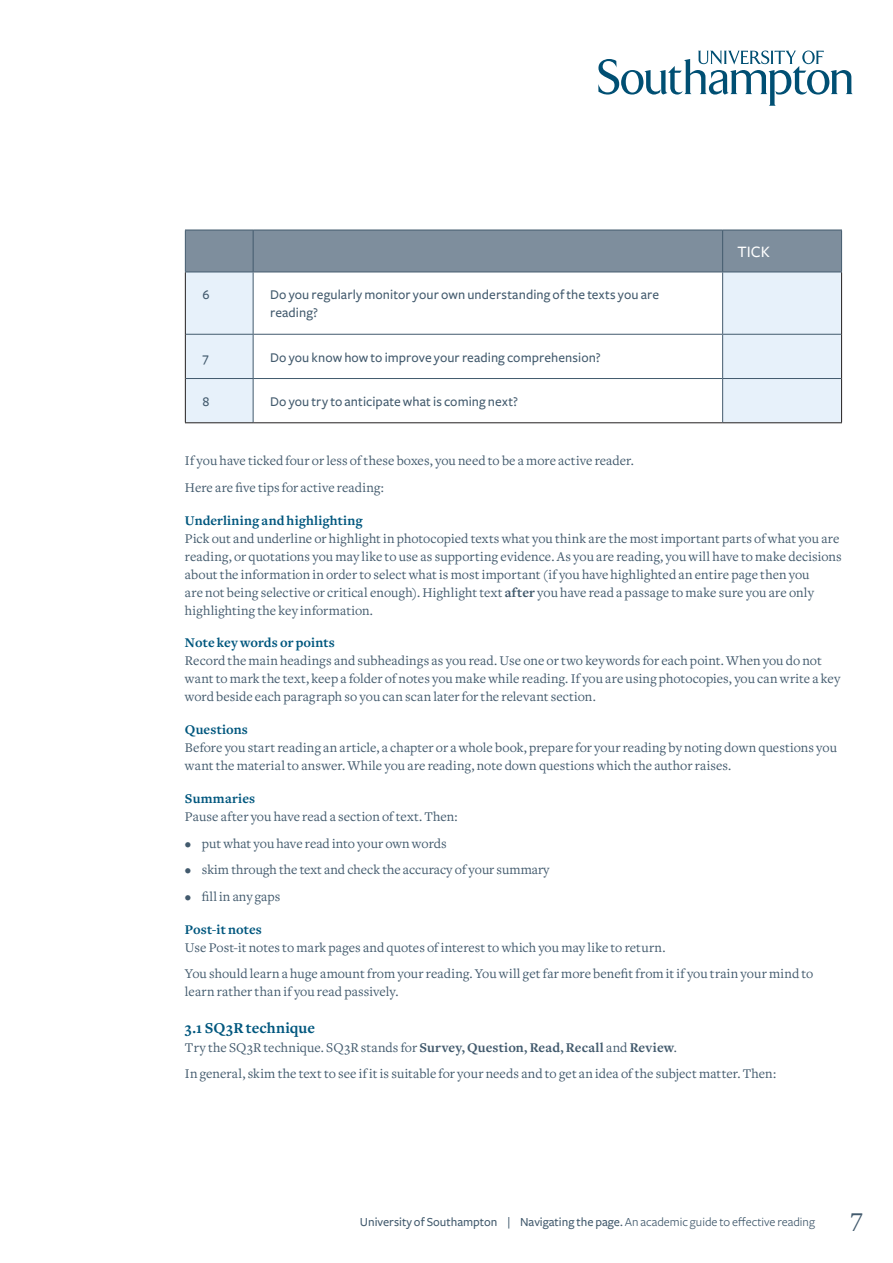
<style>
.page{position:relative;width:893px;height:1263px;background:#fff}
.page>*{position:absolute;margin:0;border:0;box-sizing:border-box;transform-origin:0 0}
.t1{font:27px "Freight Text";color:#425a6d}
.t2{font:500 16.5px "Freight Sans";color:#fff}
.t3{font:700 15.75px "Freight Text";letter-spacing:.005em;color:#00577e}
.t4{font:13.8px/18px "Freight Text";letter-spacing:.005em;color:#425a6d}
.t5{font:500 13.8px/18px "Freight Sans";letter-spacing:.005em;color:#425a6d}
.t6{font:700 13.8px "Freight Text";letter-spacing:.015em;color:#00577e}
.t7{font:500 12.75px "Freight Sans";color:#425a6d}
.s1{font-weight:700}
.s2{font-weight:400}
</style>
<div class="page">
<svg style="left:598px;top:51px;width:255px;height:55px"></svg>
<div style="left:186px;top:231px;width:655px;height:41px;background:#7e8e9d"></div>
<div style="left:186px;top:273px;width:655px;height:149px;background:#e7f1fa"></div>
<svg style="left:254px;top:273px;width:468px;height:149px"></svg>
<hr style="left:185px;top:230px;width:68px;height:1px;background:#425a6d">
<hr style="left:185px;top:230px;width:1px;height:42px;background:#425a6d">
<hr style="left:253px;top:230px;width:470px;height:1px;background:#425a6d">
<hr style="left:253px;top:230px;width:1px;height:42px;background:#425a6d">
<hr style="left:723px;top:230px;width:119px;height:1px;background:#425a6d">
<hr style="left:722px;top:230px;width:1px;height:42px;background:#425a6d">
<hr style="left:841px;top:230px;width:1px;height:42px;background:#425a6d">
<hr style="left:185px;top:272px;width:68px;height:1px;background:#425a6d">
<hr style="left:253px;top:272px;width:470px;height:1px;background:#425a6d">
<hr style="left:253px;top:272px;width:1px;height:62px;background:#425a6d">
<hr style="left:723px;top:272px;width:119px;height:1px;background:#425a6d">
<hr style="left:722px;top:272px;width:1px;height:62px;background:#425a6d">
<hr style="left:186px;top:334px;width:67px;height:1px;background:#425a6d">
<hr style="left:253px;top:334px;width:470px;height:1px;background:#425a6d">
<hr style="left:253px;top:335px;width:1px;height:43px;background:#425a6d">
<hr style="left:723px;top:334px;width:118px;height:1px;background:#425a6d">
<hr style="left:722px;top:335px;width:1px;height:43px;background:#425a6d">
<hr style="left:186px;top:378px;width:67px;height:1px;background:#425a6d">
<hr style="left:253px;top:378px;width:470px;height:1px;background:#425a6d">
<hr style="left:253px;top:379px;width:1px;height:43px;background:#425a6d">
<hr style="left:723px;top:378px;width:118px;height:1px;background:#425a6d">
<hr style="left:722px;top:379px;width:1px;height:43px;background:#425a6d">
<hr style="left:185px;top:272px;width:1px;height:62px;background:#231f20">
<hr style="left:841px;top:272px;width:1px;height:62px;background:#231f20">
<hr style="left:185px;top:334px;width:1px;height:44px;background:#231f20">
<hr style="left:841px;top:334px;width:1px;height:44px;background:#231f20">
<hr style="left:185px;top:378px;width:1px;height:44px;background:#231f20">
<hr style="left:841px;top:378px;width:1px;height:44px;background:#231f20">
<hr style="left:185px;top:422px;width:68px;height:1px;background:#231f20">
<hr style="left:253px;top:422px;width:470px;height:1px;background:#231f20">
<hr style="left:723px;top:422px;width:119px;height:1px;background:#231f20">
<p class="t5" style="left:202px;top:286px;width:9px">6</p>
<p class="t5" style="left:270px;top:286px;width:390px">Do you regularly monitor your own understanding of the texts you are reading?</p>
<p class="t5" style="left:202px;top:348px;width:8px">7</p>
<p class="t5" style="left:270px;top:348px;width:332px">Do you know how to improve your reading comprehension?</p>
<p class="t5" style="left:202px;top:393px;width:9px">8</p>
<p class="t5" style="left:270px;top:393px;width:249px">Do you try to anticipate what is coming next?</p>
<p class="t2" style="left:737px;top:243px;width:34px">TICK</p>
<p class="t4" style="left:185px;top:448px;width:451px;line-height:26.5px">If you have ticked four or less of these boxes, you need to be a more active reader.<br>Here are five tips for active reading:</p>
<p class="t6" style="left:185px;top:512px;width:179px">Underlining and highlighting</p>
<p class="t4" style="left:185px;top:529px;width:658px">Pick out and underline or highlight in photocopied texts what you think are the most important parts of what you are reading, or quotations you may like to use as supporting evidence. As you are reading, you will have to make decisions about the information in order to select what is most important (if you have highlighted an entire page then you<br>are not being selective or critical enough). Highlight text <span class="s1">after</span> you have read a passage to make sure you are only highlighting the key information.</p>
<p class="t6" style="left:185px;top:635px;width:151px">Note key words or points</p>
<p class="t4" style="left:185px;top:652px;width:657px">Record the main headings and subheadings as you read. Use one or two keywords for each point. When you do not want to mark the text, keep a folder of notes you make while reading. If you are using photocopies, you can write a key word beside each paragraph so you can scan later for the relevant section.</p>
<p class="t6" style="left:185px;top:722px;width:65px">Questions</p>
<p class="t4" style="left:185px;top:739px;width:654px">Before you start reading an article, a chapter or a whole book, prepare for your reading by noting down questions you want the material to answer. While you are reading, note down questions which the author raises.</p>
<p class="t6" style="left:185px;top:791px;width:72px">Summaries</p>
<p class="t4" style="left:185px;top:808px;width:274px">Pause after you have read a section of text. Then:</p>
<p class="t4" style="left:185px;top:834px;width:263px">• put what you have read into your own words</p>
<p class="t4" style="left:185px;top:861px;width:366px">• skim through the text and check the accuracy of your summary</p>
<p class="t4" style="left:185px;top:887px;width:97px">• fill in any gaps</p>
<p class="t6" style="left:185px;top:921px;width:78px">Post-it notes</p>
<p class="t4" style="left:185px;top:934px;width:630px;line-height:26.5px">Use Post-it notes to mark pages and quotes of interest to which you may like to return.<br>You should learn a huge amount from your reading. You will get far more benefit from it if you train your mind to</p>
<p class="t4" style="left:185px;top:983px;width:215px">learn rather than if you read passively.</p>
<p class="t3" style="left:185px;top:1019px;width:132px">3.1 SQ3R technique</p>
<p class="t4" style="left:185px;top:1034px;width:593px;line-height:26.5px">Try the SQ3R technique. SQ3R stands for <span class="s1">Survey, Question, Read, Recall</span> and <span class="s1">Review</span>.<br>In general, skim the text to see if it is suitable for your needs and to get an idea of the subject matter. Then:</p>
<p class="t7" style="left:360px;top:1215px;width:457px">University of Southampton | Navigating the page. <span class="s2">An academic guide to effective reading</span></p>
<h1 class="t1" style="left:850px;top:1202px;width:14px">7</h1>
</div>
